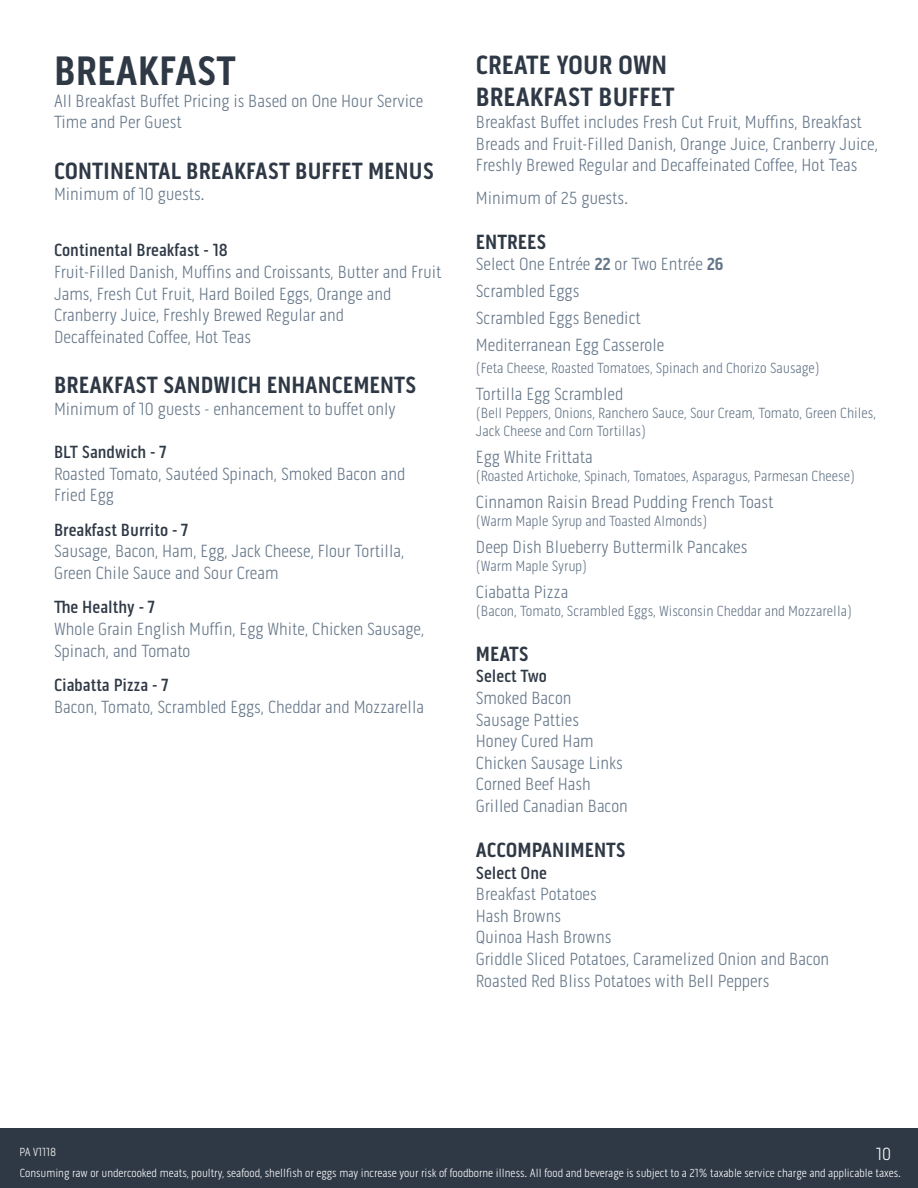
<style>
.page{position:relative;width:918px;height:1188px;background:#fff}
.page>*{position:absolute;margin:0;border:0;box-sizing:border-box;transform-origin:0 0}
.t1{font:700 42px "Pill Gothic 300 mg";color:#2f3946}
.t2{font:700 27px/32.4px "Pill Gothic 300 mg";color:#2f3946}
.t3{font:700 24px "Pill Gothic 300 mg";color:#2f3946}
.t4{font:700 21px "Pill Gothic 300 mg";color:#2f3946}
.t5{font:300 18px/21.6px "Pill Gothic 300 mg";color:#657688}
.t6{font:500 18px "Pill Gothic 300 mg";color:#2f3946}
.t7{font:300 18px "Pill Gothic 300 mg";color:#fff}
.t8{font:300 15px/18px "Pill Gothic 300 mg";color:#657688}
.t9{font:300 12px "Pill Gothic 300 mg";color:#fff}
.s1{font-weight:700}
</style>
<div class="page">
<div style="left:0;top:1128px;width:918px;height:60px;background:#2f3946"></div>
<h1 class="t1" style="left:54px;top:46px;width:183px">BREAKFAST</h1>
<p class="t5" style="left:54px;top:90px;width:371px">All Breakfast Buffet Pricing is Based on One Hour Service<br>Time and Per Guest</p>
<h3 class="t3" style="left:54px;top:156px;width:381px">CONTINENTAL BREAKFAST BUFFET MENUS</h3>
<p class="t5" style="left:54px;top:183px;width:152px">Minimum of 10 guests.</p>
<p class="t6" style="left:54px;top:240px;width:176px">Continental Breakfast - 18</p>
<p class="t5" style="left:54px;top:261px;width:389px">Fruit-Filled Danish, Muffins and Croissants, Butter and Fruit Jams, Fresh Cut Fruit, Hard Boiled Eggs, Orange and Cranberry Juice, Freshly Brewed Regular and<br>Decaffeinated Coffee, Hot Teas</p>
<h3 class="t3" style="left:54px;top:371px;width:364px">BREAKFAST SANDWICH ENHANCEMENTS</h3>
<p class="t5" style="left:54px;top:398px;width:343px">Minimum of 10 guests - enhancement to buffet only</p>
<p class="t6" style="left:54px;top:441px;width:114px">BLT Sandwich - 7</p>
<p class="t5" style="left:54px;top:463px;width:353px">Roasted Tomato, Sautéed Spinach, Smoked Bacon and<br>Fried Egg</p>
<p class="t6" style="left:54px;top:519px;width:136px">Breakfast Burrito - 7</p>
<p class="t5" style="left:54px;top:540px;width:352px">Sausage, Bacon, Ham, Egg, Jack Cheese, Flour Tortilla,<br>Green Chile Sauce and Sour Cream</p>
<p class="t6" style="left:54px;top:597px;width:102px">The Healthy - 7</p>
<p class="t5" style="left:54px;top:618px;width:372px">Whole Grain English Muffin, Egg White, Chicken Sausage,<br>Spinach, and Tomato</p>
<p class="t6" style="left:54px;top:674px;width:116px">Ciabatta Pizza - 7</p>
<p class="t5" style="left:54px;top:696px;width:372px">Bacon, Tomato, Scrambled Eggs, Cheddar and Mozzarella</p>
<h2 class="t2" style="left:476px;top:49px;width:200px">CREATE YOUR OWN<br>BREAKFAST BUFFET</h2>
<p class="t5" style="left:476px;top:111px;width:404px">Breakfast Buffet includes Fresh Cut Fruit, Muffins, Breakfast<br>Breads and Fruit-Filled Danish, Orange Juice, Cranberry Juice,<br>Freshly Brewed Regular and Decaffeinated Coffee, Hot Teas</p>
<p class="t5" style="left:476px;top:187px;width:154px">Minimum of 25 guests.</p>
<p class="t4" style="left:476px;top:229px;width:72px">ENTREES</p>
<p class="t5" style="left:476px;top:251px;width:249px;line-height:27px">Select One Entrée <span class="s1">22</span> or Two Entrée <span class="s1">26<br></span>Scrambled Eggs<br>Scrambled Eggs Benedict<br>Mediterranean Egg Casserole</p>
<p class="t8" style="left:476px;top:359px;width:346px">(Feta Cheese, Roasted Tomatoes, Spinach and Chorizo Sausage)</p>
<p class="t5" style="left:476px;top:383px;width:149px">Tortilla Egg Scrambled</p>
<p class="t8" style="left:476px;top:404px;width:402px">(Bell Peppers, Onions, Ranchero Sauce, Sour Cream, Tomato, Green Chiles,<br>Jack Cheese and Corn Tortillas)</p>
<p class="t5" style="left:476px;top:446px;width:118px">Egg White Frittata</p>
<p class="t8" style="left:476px;top:467px;width:381px">(Roasted Artichoke, Spinach, Tomatoes, Asparagus, Parmesan Cheese)</p>
<p class="t5" style="left:476px;top:491px;width:299px">Cinnamon Raisin Bread Pudding French Toast</p>
<p class="t8" style="left:476px;top:512px;width:233px">(Warm Maple Syrup and Toasted Almonds)</p>
<p class="t5" style="left:476px;top:536px;width:273px">Deep Dish Blueberry Buttermilk Pancakes</p>
<p class="t8" style="left:476px;top:557px;width:113px">(Warm Maple Syrup)</p>
<p class="t5" style="left:476px;top:581px;width:94px">Ciabatta Pizza</p>
<p class="t8" style="left:476px;top:602px;width:378px">(Bacon, Tomato, Scrambled Eggs, Wisconsin Cheddar and Mozzarella)</p>
<p class="t4" style="left:476px;top:641px;width:54px">MEATS</p>
<p class="t6" style="left:476px;top:666px;width:73px">Select Two</p>
<p class="t5" style="left:476px;top:687px;width:154px">Smoked Bacon<br>Sausage Patties<br>Honey Cured Ham<br>Chicken Sausage Links<br>Corned Beef Hash<br>Grilled Canadian Bacon</p>
<p class="t4" style="left:476px;top:837px;width:151px">ACCOMPANIMENTS</p>
<p class="t6" style="left:476px;top:862px;width:73px">Select One</p>
<p class="t5" style="left:476px;top:883px;width:355px">Breakfast Potatoes<br>Hash Browns<br>Quinoa Hash Browns<br>Griddle Sliced Potatoes, Caramelized Onion and Bacon<br>Roasted Red Bliss Potatoes with Bell Peppers</p>
<p class="t9" style="left:19px;top:1145px;width:38px">PA V1118</p>
<p class="t7" style="left:876px;top:1143px;width:16px">10</p>
<p class="t9" style="left:20px;top:1166px;width:883px">Consuming raw or undercooked meats, poultry, seafood, shellfish or eggs may increase your risk of foodborne illness. All food and beverage is subject to a 21% taxable service charge and applicable taxes.</p>
</div>
